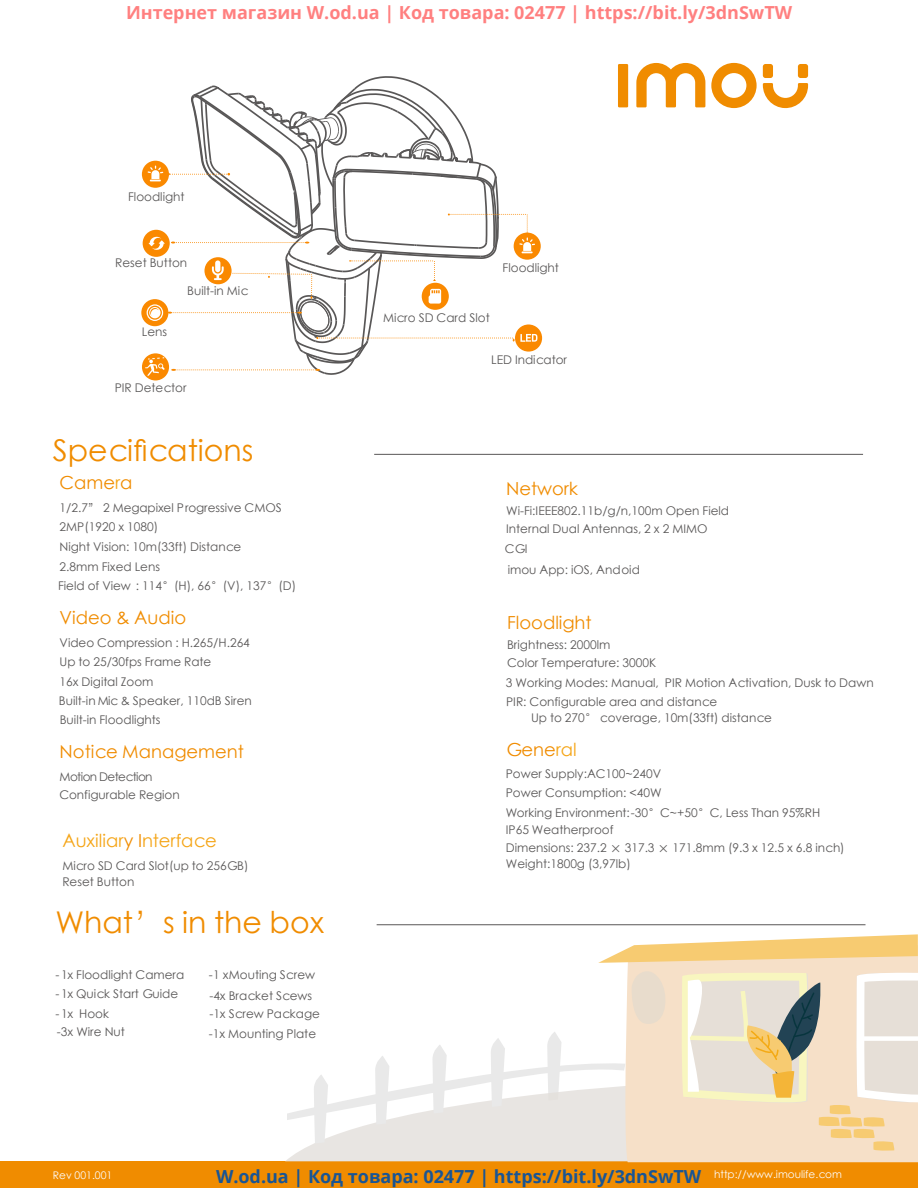
<style>
.page{position:relative;width:918px;height:1188px;background:#fff}
.page>*{position:absolute;margin:0;border:0;box-sizing:border-box;transform-origin:0 0}
.t1{font:30px "ST Xihei";color:#f08c00}
.t2{font:700 18px "Open Sans";color:rgb(255 0 0/.5)}
.t3{font:18px "ST Xihei";color:#f08c00}
.t4{font:700 18px "Open Sans";color:#195594}
.t5{font:18px "ST Xihei";color:#f5a517}
.t6{font:12px/19.5px "ST Xihei";color:#595757}
.t7{font:10.5px "ST Xihei";color:#fdfdfe}
.s1{color:#f5a517}
.s2{color:#f08c00}
</style>
<div class="page">
<div style="left:0;top:1161px;width:918px;height:27px;background:#f08c00"></div>
<hr style="left:377px;top:924px;width:489px;height:1px;background:#595757">
<hr style="left:374px;top:454px;width:489px;height:1px;background:#595757">
<div style="left:622px;top:963px;width:296px;height:199px;background:#f6e0c8"></div>
<svg style="left:286px;top:1032px;width:389px;height:129px"></svg>
<svg style="left:598px;top:934px;width:320px;height:29px"></svg>
<svg style="left:681px;top:973px;width:237px;height:178px"></svg>
<svg style="left:631px;top:969px;width:37px;height:56px"></svg>
<div style="left:618px;top:64px;width:10px;height:43px;background:#f08c00"></div>
<svg style="left:711px;top:63px;width:46px;height:45px"></svg>
<div style="left:763px;top:64px;width:10px;height:14px;background:#f08c00;border-radius:3px"></div>
<div style="left:798px;top:64px;width:10px;height:14px;background:#f08c00;border-radius:3px"></div>
<svg style="left:763px;top:83px;width:45px;height:26px"></svg>
<svg style="left:636px;top:63px;width:69px;height:44px"></svg>
<div style="left:515px;top:324px;width:27px;height:28px;background:#fa8900;border-radius:50%"></div>
<svg style="left:514px;top:233px;width:27px;height:27px"></svg>
<svg style="left:142px;top:76px;width:396px;height:304px"></svg>
<h2 class="t2" style="left:126px;top:0;width:668px">Интернет магазин W.od.ua | Код товара: 02477 | https://bit.ly/3dnSwTW</h2>
<p class="t6" style="left:128px;top:186px;width:58px">Floodlight</p>
<p class="t6" style="left:115px;top:253px;width:74px">Reset Button</p>
<p class="t6" style="left:142px;top:322px;width:27px">Lens</p>
<p class="t6" style="left:187px;top:280px;width:62px">Built-in Mic</p>
<p class="t6" style="left:115px;top:377px;width:73px">PIR Detector</p>
<h1 class="t1" style="left:53px;top:429px;width:202px">Specifications</h1>
<h2 class="t3" style="left:60px;top:470px;width:74px">Came<span class="s1">r</span>a</h2>
<p class="t6" style="left:58px;top:498px;width:240px">1/2.7” 2 Megapixel Progressive CMOS<br>2MP(1920 x 1080)<br>Night Vision: 10m(33ft) Distance<br>2.8mm Fixed Lens<br>Field of View : 114°(H), 66°(V), 137°(D)</p>
<h2 class="t3" style="left:60px;top:605px;width:128px">Video &amp; Audio</h2>
<p class="t6" style="left:59px;top:633px;width:195px">Video Compression : H.265/H.264<br>Up to 25/30fps Frame Rate<br>16x Digital Zoom<br>Built-in Mic &amp; Speaker, 110dB Siren</p>
<p class="t6" style="left:60px;top:709px;width:102px">Built-in Floodlights</p>
<h2 class="t3" style="left:60px;top:739px;width:186px">Notice Management</h2>
<p class="t6" style="left:59px;top:767px;width:122px;line-height:18.6px">Motion Detection<br>Configurable Region</p>
<h2 class="t5" style="left:62px;top:828px;width:156px">Auxiliar<span class="s2">y I</span>nterface</h2>
<p class="t6" style="left:62px;top:857px;width:188px;line-height:16.5px">Micro SD Card Slot(up to 256GB)<br>Reset Button</p>
<h1 class="t1" style="left:55px;top:901px;width:270px">What’s in the box</h1>
<p class="t6" style="left:55px;top:965px;width:130px">- 1x Floodlight Camera</p>
<p class="t6" style="left:55px;top:984px;width:124px">- 1x Quick Start Guide</p>
<p class="t6" style="left:55px;top:1004px;width:55px">- 1x Hook</p>
<p class="t6" style="left:209px;top:965px;width:108px">-1 x Mouting Screw</p>
<p class="t6" style="left:209px;top:986px;width:112px;line-height:18px">-4x Bracket Scews -1x Screw Package</p>
<p class="t6" style="left:57px;top:1021px;width:69px">-3x Wire Nut</p>
<p class="t6" style="left:209px;top:1024px;width:109px">-1x Mounting Plate</p>
<p class="t6" style="left:503px;top:258px;width:58px">Floodlight</p>
<p class="t6" style="left:383px;top:308px;width:108px">Micro SD Card Slot</p>
<p class="t6" style="left:491px;top:350px;width:78px">LED Indicator</p>
<h2 class="t3" style="left:506px;top:476px;width:74px">Network</h2>
<p class="t6" style="left:506px;top:501px;width:224px">Wi-Fi:IEEE802.11b/g/n,100m Open Field</p>
<p class="t6" style="left:505px;top:539px;width:24px">CGI</p>
<p class="t6" style="left:506px;top:519px;width:203px">Internal Dual Antennas, 2 x 2 MIMO</p>
<p class="t6" style="left:508px;top:560px;width:134px">imou App: iOS, Andoid</p>
<h2 class="t3" style="left:507px;top:610px;width:86px">Floodlight</h2>
<p class="t6" style="left:507px;top:634px;width:105px">Brightness: 2000lm</p>
<p class="t6" style="left:506px;top:673px;width:369px">3 Working Modes: Manual, PIR Motion Activation, Dusk to Dawn</p>
<p class="t6" style="left:507px;top:653px;width:151px">Color Temperature: 3000K</p>
<p class="t6" style="left:531px;top:693px;width:242px;line-height:16.2px;text-indent:-25px">PIR: Configurable area and distance<br>Up to 270° coverage, 10m(33ft) distance</p>
<h2 class="t3" style="left:506px;top:737px;width:73px">Gene<span class="s1">ral</span></h2>
<p class="t6" style="left:506px;top:764px;width:157px;line-height:18.8px">Power Supply:AC100~240V<br>Power Consumption: &lt;40W</p>
<p class="t6" style="left:506px;top:803px;width:316px">Working Environment:-30°C~+50°C, Less Than 95%RH</p>
<p class="t6" style="left:506px;top:839px;width:340px;line-height:16.5px">Dimensions: 237.2 × 317.3 × 171.8mm (9.3 x 12.5 x 6.8 inch)<br>Weight:1800g (3,97lb)</p>
<p class="t6" style="left:506px;top:820px;width:109px">IP65 Weatherproof</p>
<h2 class="t4" style="left:216px;top:1164px;width:487px">W.od.ua | Код товара: 02477 | https://bit.ly/3dnSwTW</h2>
<p class="t7" style="left:53px;top:1168px;width:61px">Rev 001.001</p>
<p class="t7" style="left:714px;top:1167px;width:129px">http://www.imoulife.com</p>
</div>
